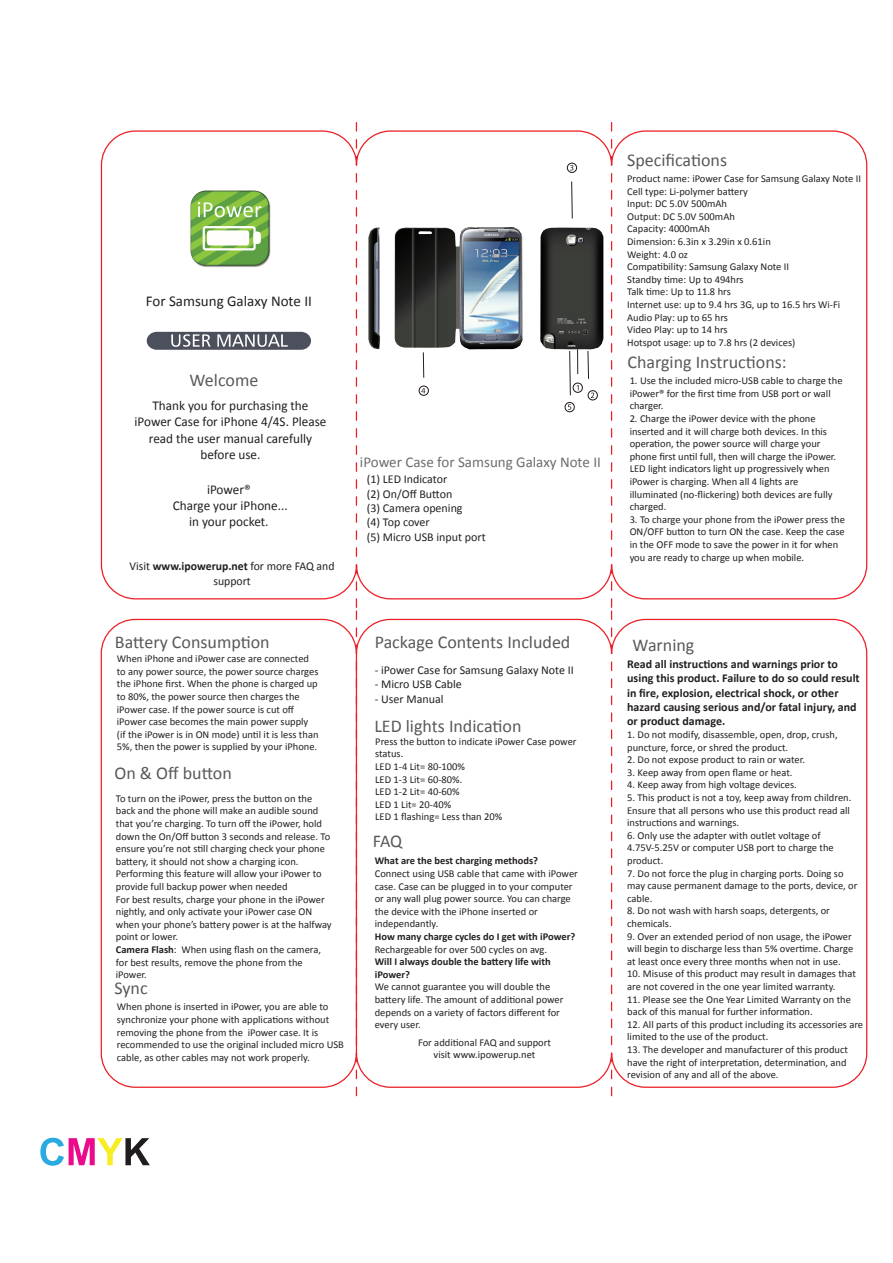
<style>
.page{position:relative;width:893px;height:1263px;background:#fff}
.page>*{position:absolute;margin:0;border:0;box-sizing:border-box;transform-origin:0 0}
.t1{font:18px "Calibri";color:#5a5959}
.t2{font:15px "Calibri";color:#6c6d70}
.t3{font:15px "Calibri";color:#231f20}
.t4{font:13.5px/16.2px "Calibri";color:#231f20;text-align:center}
.t5{font:12px/14.4px "Calibri";color:#231f20}
.t6{font:700 12px/14.4px "Calibri";color:#231f20}
.t7{font:10.5px/12.6px "Calibri";color:#231f20}
.t8{font:700 10.5px/12.6px "Calibri";color:#231f20}
.s1{font-weight:700}
</style>
<div class="page">
<svg style="left:40px;top:1138px;width:110px;height:28px"></svg>
<svg style="left:147px;top:332px;width:164px;height:18px;background:#6f727c"></svg>
<img style="left:190px;top:190px;width:81px;height:77px">
<img style="left:191px;top:191px;width:78px;height:75px">
<img style="left:203px;top:226px;width:53px;height:24px">
<svg style="left:254px;top:232px;width:7px;height:12px"></svg>
<img style="left:215px;top:206px;width:47px;height:11px">
<img style="left:207px;top:230px;width:42px;height:15px">
<svg style="left:355px;top:123px;width:258px;height:973px"></svg>
<h2 class="t3" style="left:146px;top:291px;width:168px">For Samsung Galaxy Note II</h2>
<h1 class="t1" style="left:190px;top:369px;width:70px">Welcome</h1>
<p class="t4" style="left:135px;top:398px;width:193px">Thank you for purchasing the iPower Case for iPhone 4/4S. Please read the user manual carefully before use.</p>
<p class="t4" style="left:173px;top:481px;width:116px">iPower®<br>Charge your iPhone... in your pocket.</p>
<p class="t5" style="left:130px;top:559px;width:206px;text-align:center">Visit <span class="s1">www.ipowerup.net</span> for more FAQ and support</p>
<h2 class="t2" style="left:360px;top:453px;width:242px">iPower Case for Samsung Galaxy Note II</h2>
<p class="t5" style="left:367px;top:472px;width:120px">(1) LED Indicator<br>(2) On/Off Button<br>(3) Camera opening<br>(4) Top cover<br>(5) Micro USB input port</p>
<h1 class="t1" style="left:115px;top:631px;width:156px">Battery Consumption</h1>
<p class="t7" style="left:117px;top:652px;width:203px">When iPhone and iPower case are connected to any power source, the power source charges the iPhone first. When the phone is charged up to 80%, the power source then charges the iPower case. If the power source is cut off iPower case becomes the main power supply (if the iPower is in ON mode) until it is less than 5%, then the power is supplied by your iPhone.</p>
<h1 class="t1" style="left:115px;top:761px;width:119px">On &amp; Off button</h1>
<p class="t7" style="left:116px;top:792px;width:217px">To turn on the iPower, press the button on the back and the phone will make an audible sound that you’re charging. To turn off the iPower, hold down the On/Off button 3 seconds and release. To ensure you’re not still charging check your phone battery, it should not show a charging icon.<br>Performing this feature will allow your iPower to provide full backup power when needed<br>For best results, charge your phone in the iPower nightly, and only activate your iPower case ON when your phone’s battery power is at the halfway point or lower.<br><span class="s1">Camera Flash</span>: When using flash on the camera, for best results, remove the phone from the iPower.</p>
<h1 class="t1" style="left:114px;top:976px;width:35px">Sync</h1>
<p class="t7" style="left:117px;top:1001px;width:229px">When phone is inserted in iPower, you are able to synchronize your phone with applications without removing the phone from the iPower case. It is recommended to use the original included micro USB cable, as other cables may not work properly.</p>
<h1 class="t1" style="left:375px;top:631px;width:197px">Package Contents Included</h1>
<p class="t5" style="left:375px;top:662px;width:201px">- iPower Case for Samsung Galaxy Note II</p>
<p class="t5" style="left:375px;top:677px;width:89px">- Micro USB Cable</p>
<p class="t5" style="left:375px;top:691px;width:70px">- User Manual</p>
<h1 class="t1" style="left:374px;top:715px;width:149px">LED lights Indication</h1>
<p class="t7" style="left:375px;top:735px;width:203px">Press the button to indicate iPower Case power status.<br>LED 1-4 Lit= 80-100%<br>LED 1-3 Lit= 60-80%.<br>LED 1-2 Lit= 40-60%<br>LED 1 Lit= 20-40%<br>LED 1 flashing= Less than 20%</p>
<h1 class="t1" style="left:373px;top:829px;width:31px">FAQ</h1>
<p class="t8" style="left:375px;top:854px;width:165px">What are the best charging methods?</p>
<p class="t7" style="left:375px;top:867px;width:205px">Connect using USB cable that came with iPower case. Case can be plugged in to your computer or any wall plug power source. You can charge the device with the iPhone inserted or independantly.</p>
<p class="t8" style="left:375px;top:930px;width:202px">How many charge cycles do I get with iPower?</p>
<p class="t7" style="left:375px;top:943px;width:174px">Rechargeable for over 500 cycles on avg.</p>
<p class="t8" style="left:375px;top:955px;width:177px">Will I always double the battery life with iPower?</p>
<p class="t7" style="left:375px;top:980px;width:190px">We cannot guarantee you will double the battery life. The amount of additional power depends on a variety of factors different for every user.</p>
<p class="t7" style="left:418px;top:1036px;width:134px;text-align:center">For additional FAQ and support visit www.ipowerup.net</p>
<h1 class="t1" style="left:627px;top:149px;width:101px">Specifications</h1>
<p class="t7" style="left:627px;top:172px;width:235px">Product name: iPower Case for Samsung Galaxy Note II<br>Cell type: Li-polymer battery<br>Input: DC 5.0V 500mAh<br>Output: DC 5.0V 500mAh<br>Capacity: 4000mAh<br>Dimension: 6.3in x 3.29in x 0.61in<br>Weight: 4.0 oz<br>Compatibility: Samsung Galaxy Note II<br>Standby time: Up to 494hrs<br>Talk time: Up to 11.8 hrs<br>Internet use: up to 9.4 hrs 3G, up to 16.5 hrs Wi-Fi<br>Audio Play: up to 65 hrs<br>Video Play: up to 14 hrs<br>Hotspot usage: up to 7.8 hrs (2 devices)</p>
<h1 class="t1" style="left:627px;top:350px;width:161px">Charging Instructions:</h1>
<p class="t7" style="left:630px;top:374px;width:214px">1. Use the included micro-USB cable to charge the iPower® for the first time from USB port or wall charger.</p>
<p class="t7" style="left:630px;top:412px;width:208px">2. Charge the iPower device with the phone inserted and it will charge both devices. In this operation, the power source will charge your phone first until full, then will charge the iPower.<br>LED light indicators light up progressively when iPower is charging. When all 4 lights are illuminated (no-flickering) both devices are fully charged.</p>
<p class="t7" style="left:630px;top:513px;width:217px">3. To charge your phone from the iPower press the ON/OFF button to turn ON the case. Keep the case in the OFF mode to save the power in it for when you are ready to charge up when mobile.</p>
<h1 class="t1" style="left:633px;top:634px;width:63px">Warning</h1>
<p class="t6" style="left:627px;top:656px;width:234px">Read all instructions and warnings prior to using this product. Failure to do so could result in fire, explosion, electrical shock, or other hazard causing serious and/or fatal injury, and or product damage.</p>
<p class="t7" style="left:627px;top:728px;width:212px">1. Do not modify, disassemble, open, drop, crush, puncture, force, or shred the product.</p>
<p class="t7" style="left:627px;top:753px;width:179px">2. Do not expose product to rain or water.</p>
<p class="t7" style="left:627px;top:766px;width:167px">3. Keep away from open flame or heat.</p>
<p class="t7" style="left:627px;top:778px;width:171px">4. Keep away from high voltage devices.</p>
<p class="t7" style="left:627px;top:791px;width:226px">5. This product is not a toy, keep away from children.<br>Ensure that all persons who use this product read all instructions and warnings.</p>
<p class="t7" style="left:627px;top:829px;width:208px">6. Only use the adapter with outlet voltage of<br>4.75V-5.25V or computer USB port to charge the product.</p>
<p class="t7" style="left:627px;top:867px;width:232px">7. Do not force the plug in charging ports. Doing so may cause permanent damage to the ports, device, or cable.</p>
<p class="t7" style="left:627px;top:904px;width:204px">8. Do not wash with harsh soaps, detergents, or chemicals.</p>
<p class="t7" style="left:627px;top:930px;width:228px">9. Over an extended period of non usage, the iPower will begin to discharge less than 5% overtime. Charge at least once every three months when not in use.</p>
<p class="t7" style="left:627px;top:967px;width:230px">10. Misuse of this product may result in damages that are not covered in the one year limited warranty.</p>
<p class="t7" style="left:627px;top:993px;width:225px">11. Please see the One Year Limited Warranty on the back of this manual for further information.</p>
<p class="t7" style="left:627px;top:1018px;width:237px">12. All parts of this product including its accessories are limited to the use of the product.</p>
<p class="t7" style="left:627px;top:1043px;width:222px">13. The developer and manufacturer of this product have the right of interpretation, determination, and revision of any and all of the above.</p>
</div>
